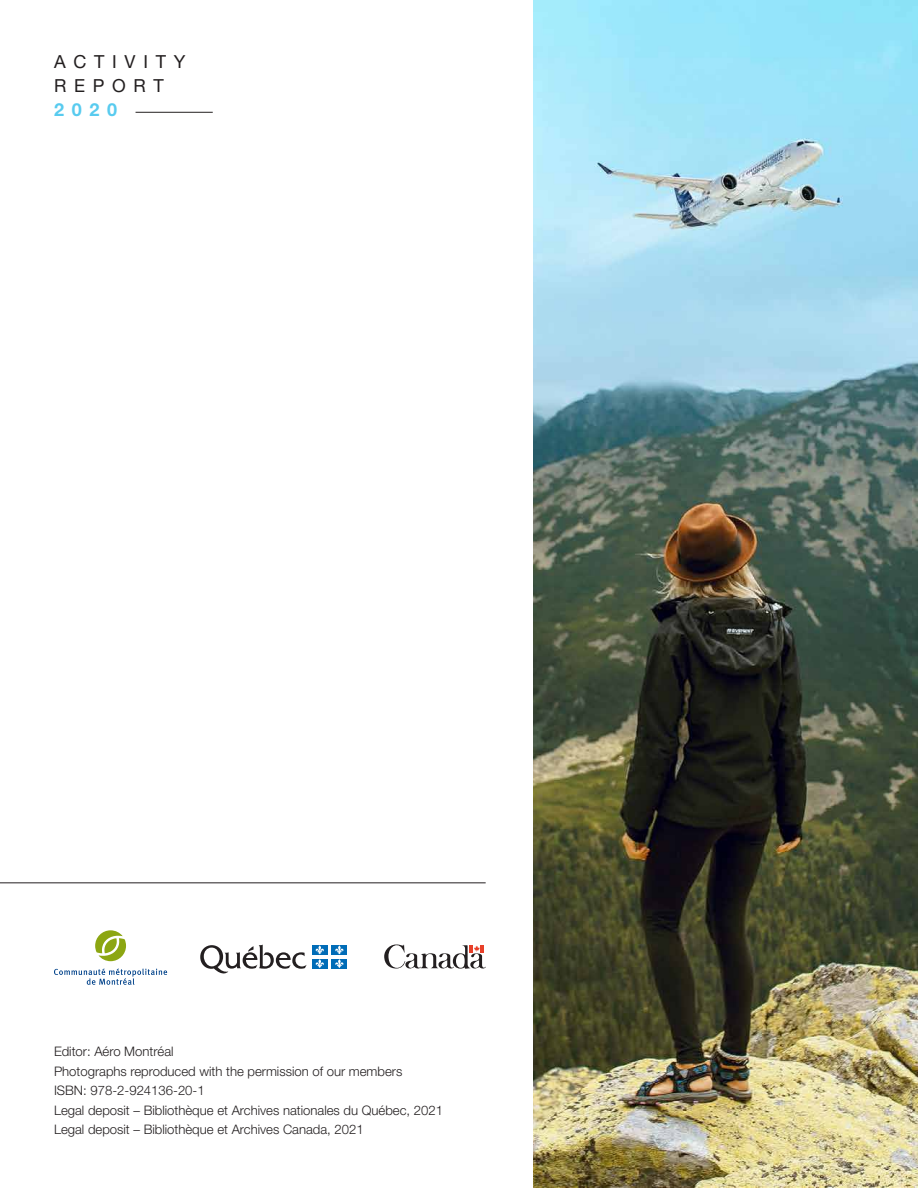
<style>
.page{position:relative;width:918px;height:1188px;background:#fff}
.page>*{position:absolute;margin:0;border:0;box-sizing:border-box;transform-origin:0 0}
.t1{font:18px "Helvetica Neue";letter-spacing:.43em;color:#231f20}
.t2{font:700 18px "Helvetica Neue";color:#58cbef}
.TEXTE_COURANT_8_75{font:300 13.2px/19.5px "Helvetica Neue";color:#231f20}
</style>
<div class="page">
<hr style="left:0;top:883px;width:486px;height:1px;background:#231f20">
<img style="left:534px;top:0;width:384px;height:1188px">
<hr style="left:136px;top:112px;width:77px;height:1px;background:#231f20">
<svg style="left:200px;top:945px;width:107px;height:29px"></svg>
<div style="left:332px;top:959px;width:15px;height:9px;background:#006cb7"></div>
<div style="left:312px;top:959px;width:15px;height:9px;background:#006cb7"></div>
<div style="left:332px;top:945px;width:15px;height:9px;background:#006cb7"></div>
<div style="left:312px;top:945px;width:15px;height:9px;background:#006cb7"></div>
<svg style="left:316px;top:945px;width:8px;height:23px"></svg>
<svg style="left:335px;top:945px;width:8px;height:23px"></svg>
<svg style="left:54px;top:968px;width:113px;height:17px"></svg>
<svg style="left:95px;top:930px;width:31px;height:31px"></svg>
<svg style="left:384px;top:944px;width:102px;height:25px"></svg>
<p class="t1" style="left:54px;top:51px;width:133px">ACTIVITY</p>
<p class="t1" style="left:54px;top:75px;width:111px">REPORT</p>
<p class="t2" style="left:54px;top:99px;width:65px">2020</p>
<p class="TEXTE_COURANT_8_75" style="left:54px;top:1041px;width:121px">Editor: Aéro Montréal</p>
<p class="TEXTE_COURANT_8_75" style="left:54px;top:1061px;width:350px">Photographs reproduced with the permission of our members<br>ISBN: 978-2-924136-20-1</p>
<p class="TEXTE_COURANT_8_75" style="left:54px;top:1100px;width:391px">Legal deposit – Bibliothèque et Archives nationales du Québec, 2021</p>
<p class="TEXTE_COURANT_8_75" style="left:54px;top:1119px;width:311px">Legal deposit – Bibliothèque et Archives Canada, 2021</p>
</div>
